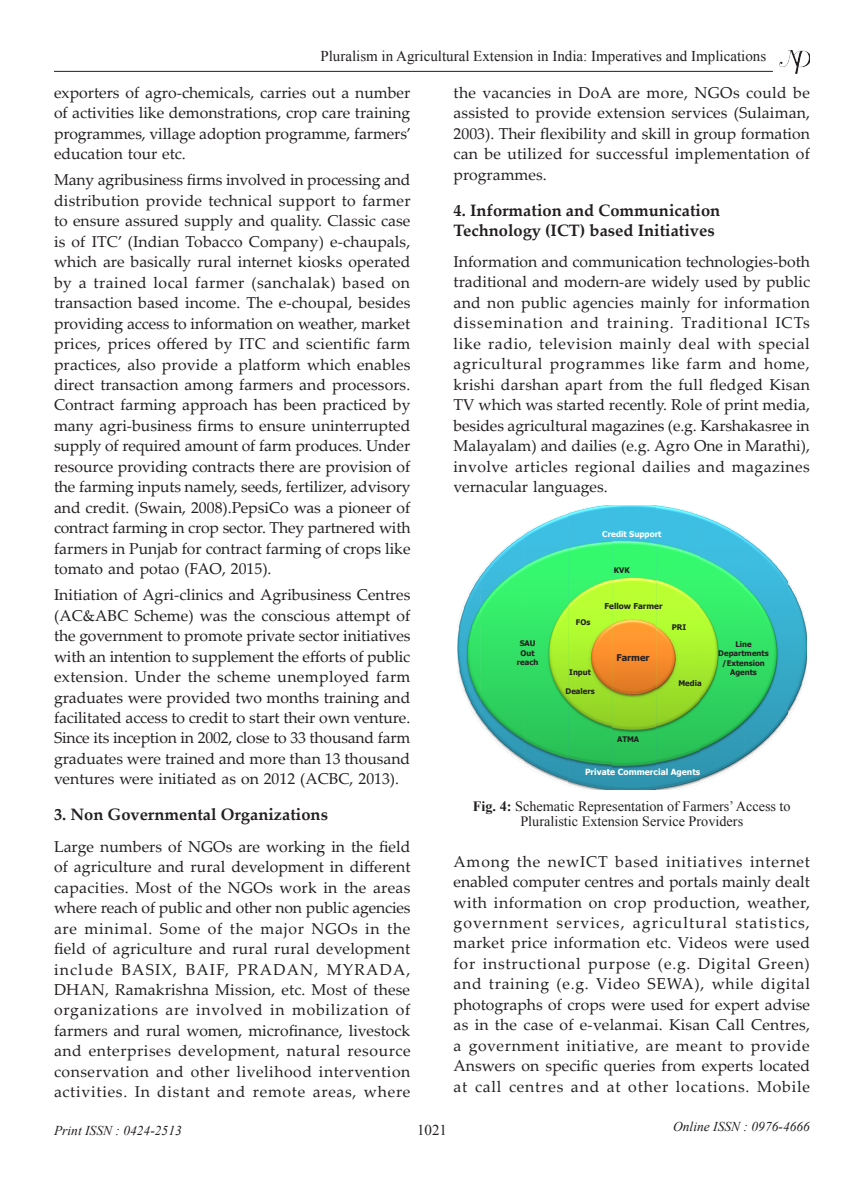
<style>
.page{position:relative;width:864px;height:1188px;background:#fff}
.page>*{position:absolute;margin:0;border:0;box-sizing:border-box;transform-origin:0 0}
.Head_3{font:700 16.5px/19.8px "Palatino Linotype";color:#231f20}
.Body_text{font:15.75px/20.5px "Palatino Linotype";color:#231f20;text-align:justify}
.t1{font:15px "Times New Roman";color:#231f20}
.t2{font:14.25px/15px "Times New Roman";color:#231f20;text-align:center}
.t3{font:italic 13.5px "Times New Roman";color:#231f20}
.t4{font:700 9.3px "Tahoma";color:#231f20}
.t5{font:700 8.4px "Tahoma";color:#fff}
.t6{font:700 8.1px "Tahoma";color:#fff}
.t7{font:700 8.1px "Tahoma";color:#231f20}
.t8{font:700 7.65px/9.3px "Tahoma";color:#231f20;text-align:center}
.s1{font-weight:700}
</style>
<div class="page">
<hr style="left:54px;top:71px;width:719px;height:1px;background:#231f20">
<img style="left:779px;top:51px;width:31px;height:22px">
<img style="left:458px;top:575px;width:22px;height:146px">
<img style="left:480px;top:535px;width:44px;height:228px">
<img style="left:524px;top:513px;width:44px;height:272px">
<img style="left:568px;top:505px;width:133px;height:284px">
<img style="left:568px;top:540px;width:88px;height:230px">
<img style="left:568px;top:579px;width:44px;height:153px">
<img style="left:589px;top:624px;width:23px;height:70px">
<svg style="left:614px;top:769px;width:16px;height:1px"></svg>
<img style="left:612px;top:577px;width:44px;height:157px">
<img style="left:612px;top:619px;width:44px;height:80px">
<img style="left:656px;top:543px;width:45px;height:224px">
<img style="left:656px;top:625px;width:21px;height:68px">
<img style="left:701px;top:515px;width:44px;height:268px">
<img style="left:745px;top:537px;width:44px;height:224px">
<img style="left:789px;top:583px;width:17px;height:133px">
<p class="t1" style="left:320px;top:46px;width:447px">Pluralism in Agricultural Extension in India: Imperatives and Implications</p>
<p class="Body_text" style="left:54px;top:82px;width:359px">exporters of agro-chemicals, carries out a number of activities like demonstrations, crop care training programmes, village adoption programme, farmers’ education tour etc.</p>
<p class="Body_text" style="left:54px;top:169px;width:358px">Many agribusiness firms involved in processing and distribution provide technical support to farmer to ensure assured supply and quality. Classic case is of ITC’ (Indian Tobacco Company) e-chaupals, which are basically rural internet kiosks operated by a trained local farmer (sanchalak) based on transaction based income. The e-choupal, besides providing access to information on weather, market prices, prices offered by ITC and scientific farm practices, also provide a platform which enables direct transaction among farmers and processors.<br>Contract farming approach has been practiced by many agri-business firms to ensure uninterrupted supply of required amount of farm produces. Under resource providing contracts there are provision of the farming inputs namely, seeds, fertilizer, advisory and credit. (Swain, 2008).PepsiCo was a pioneer of contract farming in crop sector. They partnered with farmers in Punjab for contract farming of crops like tomato and potao (FAO, 2015).</p>
<p class="Body_text" style="left:54px;top:584px;width:358px">Initiation of Agri-clinics and Agribusiness Centres (AC&amp;ABC Scheme) was the conscious attempt of the government to promote private sector initiatives with an intention to supplement the efforts of public extension. Under the scheme unemployed farm graduates were provided two months training and facilitated access to credit to start their own venture.<br>Since its inception in 2002, close to 33 thousand farm graduates were trained and more than 13 thousand ventures were initiated as on 2012 (ACBC, 2013).</p>
<p class="Head_3" style="left:54px;top:804px;width:276px">3. Non Governmental Organizations</p>
<p class="Body_text" style="left:54px;top:835px;width:358px">Large numbers of NGOs are working in the field of agriculture and rural development in different capacities. Most of the NGOs work in the areas where reach of public and other non public agencies are minimal. Some of the major NGOs in the field of agriculture and rural rural development include BASIX, BAIF, PRADAN, MYRADA, DHAN, Ramakrishna Mission, etc. Most of these organizations are involved in mobilization of farmers and rural women, microfinance, livestock and enterprises development, natural resource conservation and other livelihood intervention activities. In distant and remote areas, where</p>
<p class="Body_text" style="left:454px;top:82px;width:358px">the vacancies in DoA are more, NGOs could be assisted to provide extension services (Sulaiman, 2003). Their flexibility and skill in group formation can be utilized for successful implementation of programmes.</p>
<p class="Head_3" style="left:454px;top:200px;width:268px">4. Information and Communication<br>Technology (ICT) based Initiatives</p>
<p class="Body_text" style="left:454px;top:251px;width:358px">Information and communication technologies-both traditional and modern-are widely used by public and non public agencies mainly for information dissemination and training. Traditional ICTs like radio, television mainly deal with special agricultural programmes like farm and home, krishi darshan apart from the full fledged Kisan TV which was started recently. Role of print media, besides agricultural magazines (e.g. Karshakasree in Malayalam) and dailies (e.g. Agro One in Marathi), involve articles regional dailies and magazines vernacular languages.</p>
<p class="t6" style="left:602px;top:528px;width:61px">Credit Support</p>
<p class="t8" style="left:614px;top:565px;width:17px">KVK</p>
<p class="t8" style="left:520px;top:639px;width:17px">SAU</p>
<p class="t8" style="left:517px;top:657px;width:23px">reach</p>
<p class="t8" style="left:521px;top:648px;width:16px">Out</p>
<p class="t8" style="left:576px;top:617px;width:16px">FOs</p>
<p class="t8" style="left:569px;top:667px;width:23px">Input</p>
<p class="t8" style="left:566px;top:686px;width:31px">Dealers</p>
<p class="t7" style="left:605px;top:601px;width:60px">Fellow Farmer</p>
<p class="t4" style="left:616px;top:651px;width:35px">Farmer</p>
<p class="t8" style="left:672px;top:622px;width:16px">PRI</p>
<p class="t8" style="left:678px;top:678px;width:25px">Media</p>
<p class="t8" style="left:617px;top:734px;width:24px">ATMA</p>
<p class="t5" style="left:585px;top:766px;width:117px">Private Commercial Agents</p>
<p class="t8" style="left:718px;top:639px;width:52px">Line<br>Departments /Extension<br>Agents</p>
<p class="t2" style="left:473px;top:798px;width:319px"><span class="s1">Fig. 4:</span> Schematic Representation of Farmers’ Access to<br>Pluralistic Extension Service Providers</p>
<p class="Body_text" style="left:454px;top:850px;width:358px">Among the newICT based initiatives internet enabled computer centres and portals mainly dealt with information on crop production, weather, government services, agricultural statistics, market price information etc. Videos were used for instructional purpose (e.g. Digital Green) and training (e.g. Video SEWA), while digital photographs of crops were used for expert advise as in the case of e-velanmai. Kisan Call Centres, a government initiative, are meant to provide Answers on specific queries from experts located at call centres and at other locations. Mobile</p>
<p class="t3" style="left:54px;top:1121px;width:129px">Print ISSN : 0424-2513</p>
<p class="t1" style="left:417px;top:1119px;width:31px">1021</p>
<p class="t3" style="left:673px;top:1117px;width:138px">Online ISSN : 0976-4666</p>
</div>
